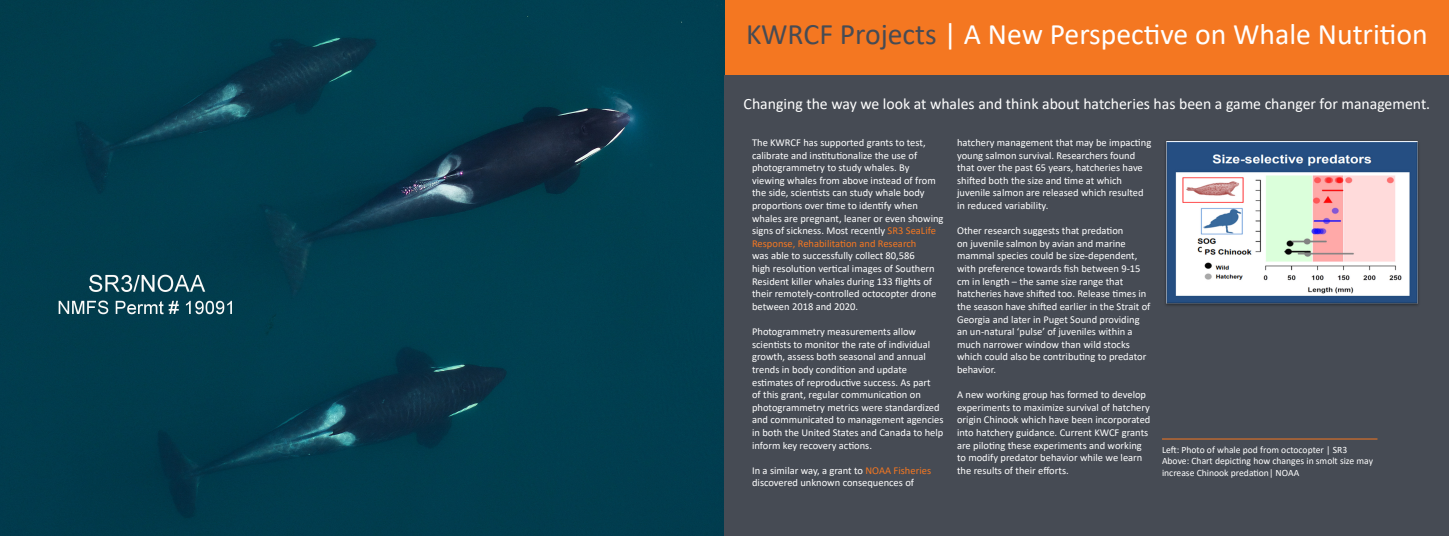
<style>
.page{position:relative;width:1449px;height:536px;background:#fff}
.page>*{position:absolute;margin:0;border:0;box-sizing:border-box;transform-origin:0 0}
.t1{font:29.75px "Calibri";color:#fff}
.t2{font:15.75px "Calibri";color:#fff}
.t3{font:10.5px/12.6px "Calibri";color:#fff}
.t4{font:9.62px/11.5px "Calibri";color:#fff}
.s1{color:#464b54}
.s2{color:#f47721}
</style>
<div class="page">
<img style="left:0;top:0;width:724px;height:536px">
<div style="left:725px;top:0;width:724px;height:75px;background:#f47721"></div>
<div style="left:725px;top:75px;width:724px;height:461px;background:#464b54"></div>
<img style="left:1165px;top:141px;width:254px;height:165px">
<hr style="left:1162px;top:438px;width:215px;height:1px;background:#f47721">
<p class="t1" style="left:746px;top:14px;width:683px"><span class="s1">KWRCF Projects</span> | A New Perspective on Whale Nutrition</p>
<p class="t2" style="left:744px;top:92px;width:688px">Changing the way we look at whales and think about hatcheries has been a game changer for management.</p>
<p class="t3" style="left:752px;top:136px;width:193px">The KWRCF has supported grants to test, calibrate and institutionalize the use of photogrammetry to study whales. By viewing whales from above instead of from the side, scientists can study whale body proportions over time to identify when whales are pregnant, leaner or even showing signs of sickness. Most recently <span class="s2">SR3 SeaLife Response, Rehabilitation and Research<br></span>was able to successfully collect 80,586<br>high resolution vertical images of Southern Resident killer whales during 133 flights of their remotely-controlled octocopter drone between 2018 and 2020.</p>
<p class="t3" style="left:752px;top:325px;width:193px">Photogrammetry measurements allow scientists to monitor the rate of individual growth, assess both seasonal and annual trends in body condition and update estimates of reproductive success. As part<br>of this grant, regular communication on photogrammetry metrics were standardized and communicated to management agencies in both the United States and Canada to help inform key recovery actions.</p>
<p class="t3" style="left:752px;top:463px;width:181px">In a similar way, a grant to <span class="s2">NOAA Fisheries </span>discovered unknown consequences of</p>
<p class="t3" style="left:957px;top:136px;width:196px">hatchery management that may be impacting young salmon survival. Researchers found that over the past 65 years, hatcheries have shifted both the size and time at which juvenile salmon are released which resulted in reduced variability.</p>
<p class="t3" style="left:957px;top:224px;width:195px">Other research suggests that predation<br>on juvenile salmon by avian and marine mammal species could be size-dependent, with preference towards fish between 9-15 cm in length – the same size range that hatcheries have shifted too. Release times in the season have shifted earlier in the Strait of Georgia and later in Puget Sound providing an un-natural ‘pulse’ of juveniles within a much narrower window than wild stocks which could also be contributing to predator behavior.</p>
<p class="t3" style="left:957px;top:388px;width:195px">A new working group has formed to develop experiments to maximize survival of hatchery origin Chinook which have been incorporated into hatchery guidance. Current KWCF grants are piloting these experiments and working to modify predator behavior while we learn the results of their efforts.</p>
<p class="t4" style="left:1162px;top:443px;width:187px">Left: Photo of whale pod from octocopter | SR3</p>
<p class="t4" style="left:1162px;top:454px;width:213px">Above: Chart depicting how changes in smolt size may increase Chinook predation| NOAA</p>
</div>
